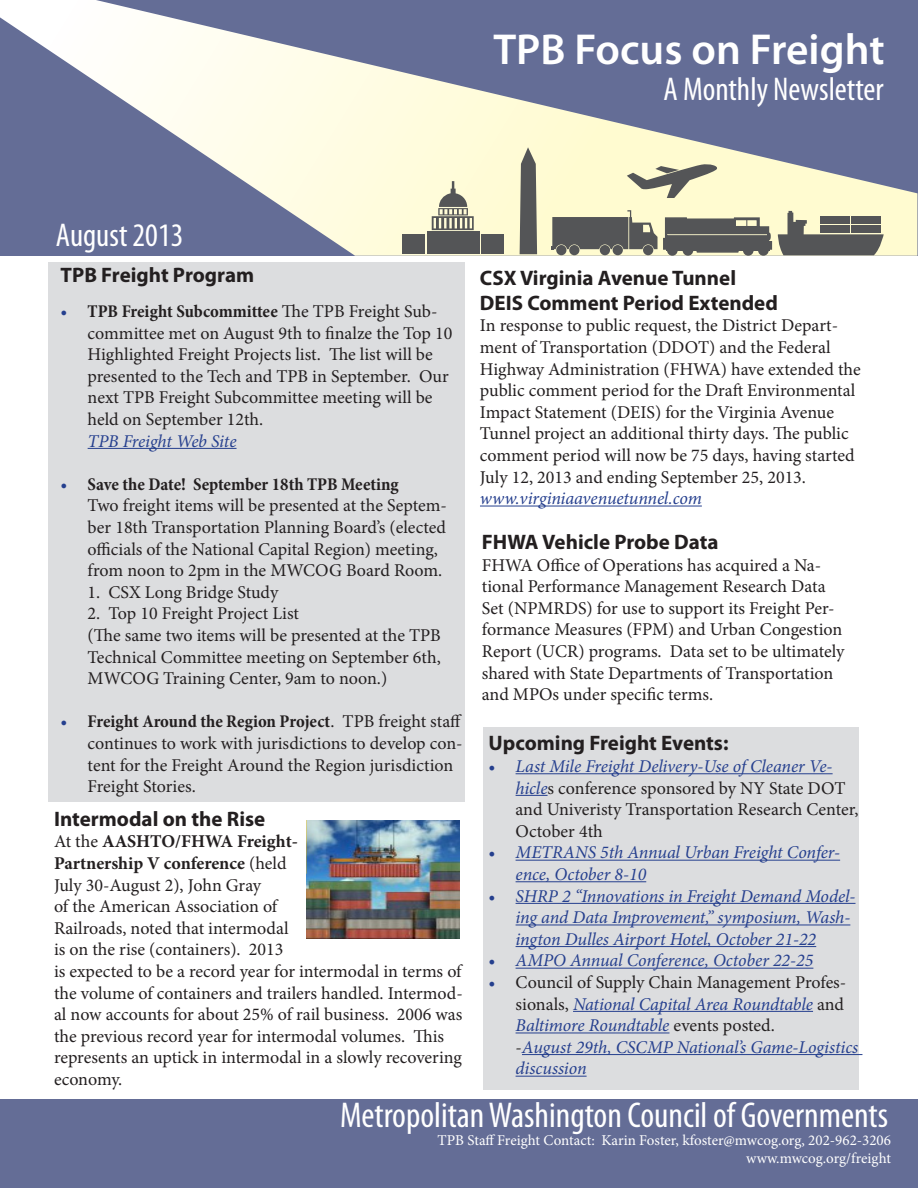
<style>
.page{position:relative;width:918px;height:1188px;background:#fff}
.page>*{position:absolute;margin:0;border:0;box-sizing:border-box;transform-origin:0 0}
.t1{font:600 43.5px "Myriad Pro";color:#fff}
.t2{font:condensed 36px "Myriad Pro";color:#fff}
.t3{font:condensed 33px "Myriad Pro";color:#fff}
.t4{font:700 21px "Myriad Pro";color:#231f20}
.List_1{font:18px/21.6px "Minion Pro";color:#231f20}
.List_1-2{font:italic 18px/21.6px "Minion Pro";letter-spacing:-.01em;color:#253f8e}
.t5{font:15px "Minion Pro";color:#fff}
.s1{font-weight:700;font-stretch:condensed;color:#253f8e}
.s2{font-weight:700;font-stretch:condensed}
.s3{font-style:italic;color:#253f8e}
.s4{font-weight:700}
.s5{color:#253f8e}
.s6{font-style:normal}
.s7{font-style:normal;color:#231f20}
</style>
<div class="page">
<div style="left:484px;top:728px;width:375px;height:362px;background:#dcdddf"></div>
<svg style="left:0;top:0;width:917px;height:256px;background:#a5a9b5"></svg>
<div style="left:0;top:1099px;width:918px;height:89px;background:#646d96"></div>
<hr style="left:480px;top:506px;width:222px;height:1px;background:#253f8e">
<hr style="left:516px;top:773px;width:317px;height:1px;background:#253f8e">
<hr style="left:516px;top:795px;width:32px;height:1px;background:#253f8e">
<hr style="left:516px;top:860px;width:324px;height:1px;background:#253f8e">
<hr style="left:516px;top:881px;width:130px;height:1px;background:#253f8e">
<hr style="left:516px;top:903px;width:340px;height:1px;background:#253f8e">
<hr style="left:516px;top:925px;width:334px;height:1px;background:#253f8e">
<hr style="left:516px;top:946px;width:300px;height:1px;background:#253f8e">
<hr style="left:516px;top:968px;width:297px;height:1px;background:#253f8e">
<hr style="left:573px;top:1011px;width:240px;height:1px;background:#253f8e">
<hr style="left:516px;top:1033px;width:153px;height:1px;background:#253f8e">
<hr style="left:522px;top:1054px;width:340px;height:1px;background:#253f8e">
<hr style="left:516px;top:1076px;width:71px;height:1px;background:#253f8e">
<hr style="left:479px;top:311px;width:1px;height:724px;background:#120d0b">
<div style="left:48px;top:262px;width:417px;height:540px;background:#dcdddf"></div>
<hr style="left:88px;top:448px;width:149px;height:1px;background:#253f8e">
<svg style="left:627px;top:163px;width:92px;height:35px;background:#c0bea3"></svg>
<svg style="left:551px;top:210px;width:107px;height:45px;background:#88887c"></svg>
<svg style="left:778px;top:211px;width:106px;height:44px;background:#919082"></svg>
<div style="left:820px;top:216px;width:10px;height:8px;background:#545557"></div>
<div style="left:830px;top:216px;width:10px;height:8px;background:#545557"></div>
<div style="left:841px;top:216px;width:9px;height:8px;background:#545557"></div>
<div style="left:851px;top:216px;width:9px;height:8px;background:#545557"></div>
<div style="left:861px;top:216px;width:10px;height:8px;background:#545557"></div>
<div style="left:871px;top:216px;width:10px;height:8px;background:#545557"></div>
<div style="left:820px;top:225px;width:10px;height:8px;background:#545557"></div>
<div style="left:830px;top:225px;width:10px;height:8px;background:#545557"></div>
<div style="left:841px;top:225px;width:9px;height:8px;background:#545557"></div>
<div style="left:851px;top:225px;width:9px;height:8px;background:#545557"></div>
<div style="left:861px;top:225px;width:10px;height:8px;background:#545557"></div>
<div style="left:871px;top:225px;width:10px;height:8px;background:#545557"></div>
<div style="left:427px;top:231px;width:53px;height:23px;background:#545557"></div>
<div style="left:402px;top:235px;width:23px;height:19px;background:#545557"></div>
<div style="left:481px;top:235px;width:23px;height:19px;background:#545557"></div>
<svg style="left:432px;top:181px;width:42px;height:49px;background:#b8b7a2"></svg>
<svg style="left:520px;top:147px;width:17px;height:107px;background:#6b6b67"></svg>
<div style="left:755px;top:241px;width:17px;height:9px;background:#545557;border:2px solid #545557"></div>
<div style="left:666px;top:243px;width:104px;height:8px;background:#545557"></div>
<svg style="left:697px;top:251px;width:42px;height:2px"></svg>
<div style="left:663px;top:238px;width:17px;height:12px;background:#545557"></div>
<div style="left:667px;top:245px;width:11px;height:11px;background:#545557;border-radius:50%"></div>
<div style="left:683px;top:245px;width:10px;height:11px;background:#545557;border-radius:50%"></div>
<div style="left:743px;top:245px;width:11px;height:11px;background:#545557;border-radius:50%"></div>
<div style="left:758px;top:245px;width:11px;height:11px;background:#545557;border-radius:50%"></div>
<svg style="left:664px;top:217px;width:107px;height:28px;background:#6c6c68"></svg>
<img style="left:306px;top:820px;width:153px;height:119px">
<p class="t1" style="left:493px;top:22px;width:393px">TPB Focus on Freight</p>
<p class="t3" style="left:663px;top:69px;width:222px">A Monthly Newsletter</p>
<p class="t3" style="left:56px;top:215px;width:129px">August 2013</p>
<p class="t4" style="left:61px;top:261px;width:195px">TPB Freight Program</p>
<p class="List_1" style="left:88px;top:301px;width:366px;text-indent:-27px"><span class="s1">•</span> <span class="s2">TPB Freight Subcommittee</span> The TPB Freight Sub&shy;committee met on August 9th to finalze the Top 10<br>Highlighted Freight Projects list. The list will be presented to the Tech and TPB in September. Our next TPB Freight Subcommittee meeting will be held on September 12th.<br><span class="s3">TPB Freight Web Site</span></p>
<p class="List_1" style="left:88px;top:473px;width:361px;text-indent:-27px"><span class="s1">•</span> <span class="s2">Save the Date! September 18th TPB Meeting<br></span>Two freight items will be presented at the Septem&shy;ber 18th Transportation Planning Board’s (elected officials of the National Capital Region) meeting, from noon to 2pm in the MWCOG Board Room.</p>
<p class="List_1" style="left:88px;top:581px;width:192px">1. CSX Long Bridge Study</p>
<p class="List_1" style="left:88px;top:603px;width:355px">2. Top 10 Freight Project List<br>(The same two items will be presented at the TPB Technical Committee meeting on September 6th, MWCOG Training Center, 9am to noon.)</p>
<p class="List_1" style="left:88px;top:711px;width:377px;text-indent:-27px"><span class="s1">•</span> <span class="s2">Freight Around the Region Project</span>. TPB freight staff continues to work with jurisdictions to develop con&shy;tent for the Freight Around the Region jurisdiction Freight Stories.</p>
<p class="t4" style="left:54px;top:805px;width:213px">Intermodal on the Rise</p>
<p class="List_1" style="left:54px;top:831px;width:410px">At the <span class="s4">AASHTO/FHWA Freight-<br>Partnership V conference</span> (held<br>July 30-August 2), John Gray<br>of the American Association of<br>Railroads, noted that intermodal<br>is on the rise (containers). 2013<br>is expected to be a record year for intermodal in terms of the volume of containers and trailers handled. Intermod&shy;al now accounts for about 25% of rail business. 2006 was the previous record year for intermodal volumes. This represents an uptick in intermodal in a slowly recovering economy.</p>
<p class="t4" style="left:480px;top:264px;width:258px">CSX Virginia Avenue Tunnel</p>
<p class="t4" style="left:480px;top:289px;width:299px">DEIS Comment Period Extended</p>
<p class="List_1" style="left:480px;top:315px;width:382px">In response to public request, the District Depart&shy;ment of Transportation (DDOT) and the Federal Highway Administration (FHWA) have extended the public comment period for the Draft Environmental Impact Statement (DEIS) for the Virginia Avenue Tunnel project an additional thirty days. The public comment period will now be 75 days, having started July 12, 2013 and ending September 25, 2013.</p>
<p class="List_1-2" style="left:480px;top:488px;width:223px">www.virginiaavenuetunnel.com</p>
<p class="t4" style="left:482px;top:528px;width:238px">FHWA Vehicle Probe Data</p>
<p class="List_1" style="left:482px;top:554px;width:364px">FHWA Office of Operations has acquired a Na&shy;tional Performance Management Research Data Set (NPMRDS) for use to support its Freight Per&shy;formance Measures (FPM) and Urban Congestion Report (UCR) programs. Data set to be ultimately shared with State Departments of Transportation and MPOs under specific terms.</p>
<p class="t4" style="left:489px;top:730px;width:241px">Upcoming Freight Events:</p>
<p class="List_1" style="left:516px;top:756px;width:344px;text-indent:-27px"><span class="s5">•</span> <span class="s3">Last Mile Freight Delivery-Use of Cleaner Ve&shy;hicle</span>s conference sponsored by NY State DOT and Univeristy Transportation Research Center, October 4th</p>
<p class="List_1-2" style="left:516px;top:842px;width:326px;text-indent:-27px"><span class="s6">•</span> METRANS 5th Annual Urban Freight Confer&shy;ence, October 8-10</p>
<p class="List_1-2" style="left:516px;top:885px;width:341px;text-indent:-27px"><span class="s6">•</span> SHRP 2 “Innovations in Freight Demand Model&shy;ing and Data Improvement,” symposium, Wash&shy;ington Dulles Airport Hotel, October 21-22</p>
<p class="List_1-2" style="left:489px;top:950px;width:326px"><span class="s6">•</span> AMPO Annual Conference, October 22-25</p>
<p class="List_1-2" style="left:516px;top:971px;width:344px;text-indent:-27px"><span class="s6">•</span> <span class="s7">Council of Supply Chain Management Profes&shy;sionals,</span> National Capital Area Roundtable <span class="s7">and </span>Baltimore Roundtable <span class="s7">events posted.<br>-</span>August 29th, CSCMP National’s Game-Logistics discussion</p>
<p class="t2" style="left:340px;top:1093px;width:550px">Metropolitan Washington Council of Governments</p>
<p class="t5" style="left:438px;top:1130px;width:455px">TPB Staff Freight Contact: Karin Foster, kfoster@mwcog.org, 202-962-3206</p>
<p class="t5" style="left:746px;top:1148px;width:146px">www.mwcog.org/freight</p>
</div>
